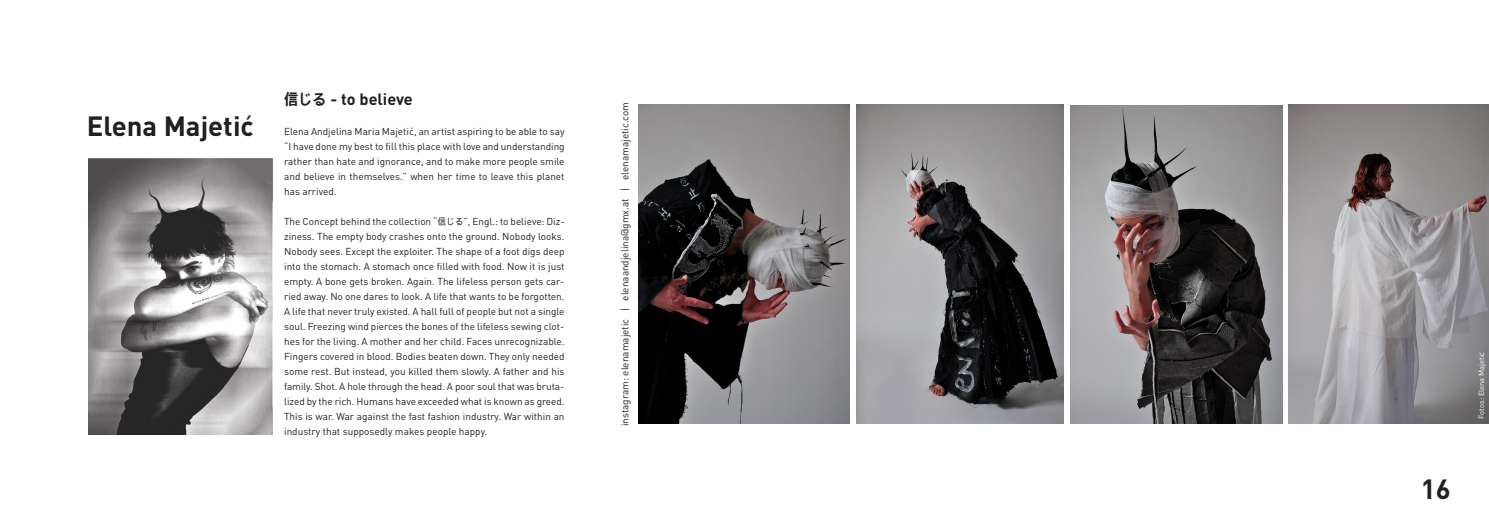
<style>
.page{position:relative;width:1489px;height:528px;background:#fff}
.page>*{position:absolute;margin:0;border:0;box-sizing:border-box;transform-origin:0 0}
.t1{font:700 27.5px "DIN";color:#231f20}
.t2{font:700 16.25px "DIN";color:#231f20}
.t3{font:10px/15px "DIN";color:#231f20;text-align:justify}
.t4{font:7.5px "DIN";color:#fff}
.s1{font-weight:400}
.s2{font-family:"Apple SD Gothic Neo";font-weight:800}
.s3{font-family:"Apple SD Gothic Neo"}
</style>
<div class="page">
<img style="left:638px;top:104px;width:211px;height:320px">
<img style="left:89px;top:159px;width:184px;height:276px">
<img style="left:1288px;top:104px;width:200px;height:320px">
<img style="left:856px;top:105px;width:207px;height:319px">
<img style="left:1070px;top:105px;width:211px;height:319px">
<h1 class="t1" style="left:87px;top:108px;width:170px">Elena Majetic<span class="s1">é</span></h1>
<h2 class="t2" style="left:284px;top:89px;width:130px"><span class="s2">信じる</span> - to believe</h2>
<p class="t3" style="left:284px;top:124px;width:282px">Elena Andjelina Maria Majetic, an artist aspiring to be able to say “I have done my best to fill this place with love and understanding rather than hate and ignorance, and to make more people smile and believe in themselves.” when her time to leave this planet has arrived.</p>
<p class="t3" style="left:284px;top:214px;width:282px">The Concept behind the collection “<span class="s3">信じる</span>”, Engl.: to believe: Diz&shy;ziness. The empty body crashes onto the ground. Nobody looks.<br>Nobody sees. Except the exploiter. The shape of a foot digs deep into the stomach. A stomach once filled with food. Now it is just empty. A bone gets broken. Again. The lifeless person gets car&shy;ried away. No one dares to look. A life that wants to be forgotten.<br>A life that never truly existed. A hall full of people but not a single soul. Freezing wind pierces the bones of the lifeless sewing clot&shy;hes for the living. A mother and her child. Faces unrecognizable.<br>Fingers covered in blood. Bodies beaten down. They only needed some rest. But instead, you killed them slowly. A father and his family. Shot. A hole through the head. A poor soul that was bruta&shy;lized by the rich. Humans have exceeded what is known as greed.<br>This is war. War against the fast fashion industry. War within an industry that supposedly makes people happy.</p>
<p class="t3" style="left:409px;top:124px;width:7px">é</p>
<p class="t3" style="left:617px;top:426px;width:326px;rotate:-90deg">instagram: elenamajetic | elenaandjelina@gmx.at | elenamajetic.com</p>
<h1 class="t1" style="left:1420px;top:471px;width:31px">16</h1>
<p class="t4" style="left:1476px;top:419px;width:68px;rotate:-90deg">Fotos: Elena Majetic</p>
<p class="t4" style="left:1470px;top:355px;width:5px;rotate:-90deg">¸</p>
</div>
